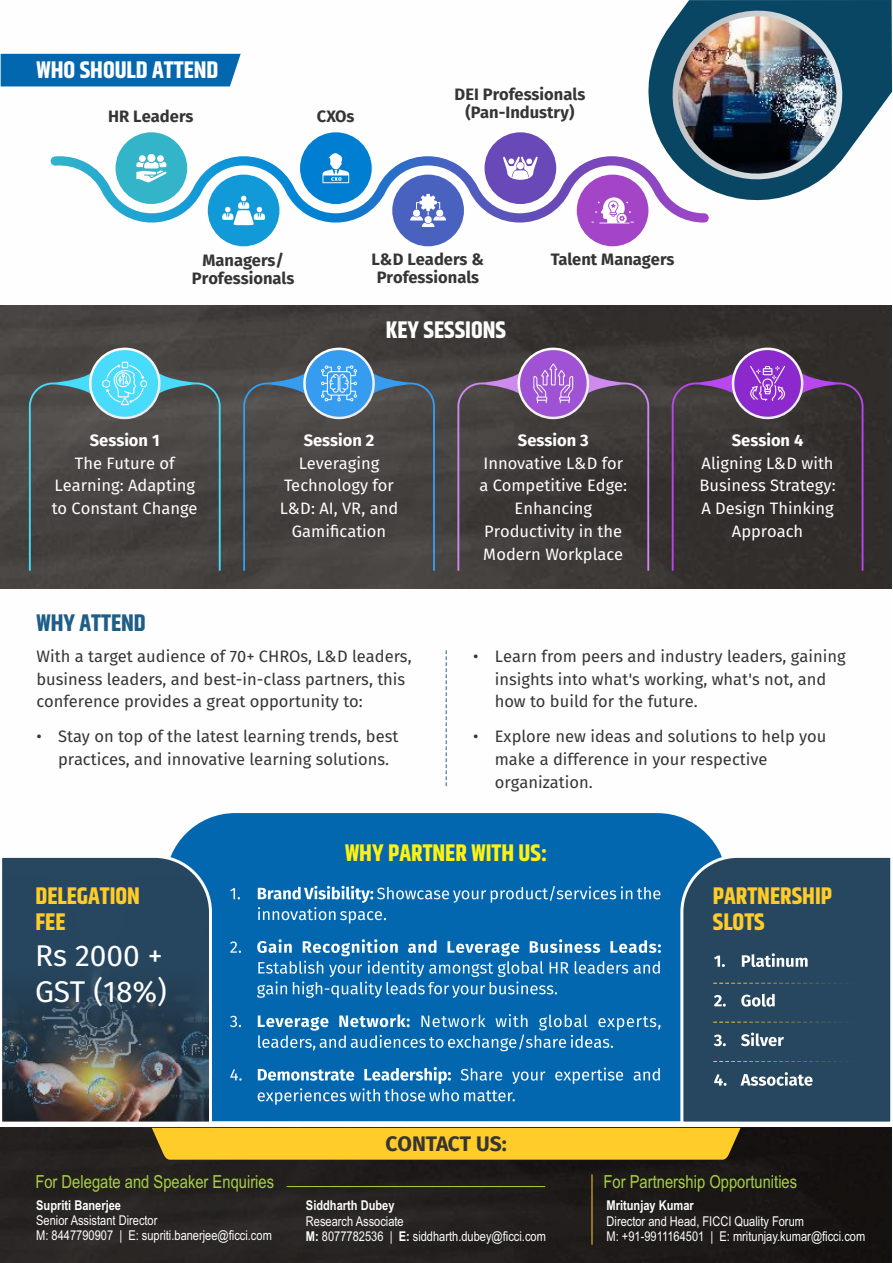
<style>
.page{position:relative;width:893px;height:1263px;background:#fff}
.page>*{position:absolute;margin:0;border:0;box-sizing:border-box;transform-origin:0 0}
.t1{font:30px/36px "Fira Sans";color:#fefefe}
.t2{font:700 24px/25.7px "Khand";color:#ffcc29}
.t3{font:700 24px "Khand";color:#fefefe}
.t4{font:700 24px "Khand";color:#fff212}
.t5{font:700 24px "Khand";color:#1e5e87}
.t6{font:700 21px "Fira Sans";color:#373435}
.t7{font:18px "Arial Narrow";color:#a8cf45}
.t8{font:16.5px/22.8px "Fira Sans";color:#373435}
.t9{font:16.5px/22.8px "Fira Sans";color:#fefefe;text-align:center}
.t10{font:700 16.5px/17.9px "Fira Sans";color:#373435;text-align:center}
.t11{font:700 16.5px "Fira Sans";color:#fefefe}
.t12{font:13.5px/15.3px "Arial Narrow";color:#fefefe}
.t13{font:700 13.5px "Arial Narrow";color:#fefefe}
.s1{font-weight:700}
</style>
<div class="page">
<img style="left:1px;top:305px;width:891px;height:283px">
<img style="left:1px;top:1128px;width:891px;height:135px">
<div style="left:172px;top:813px;width:548px;height:308px;background:#0367b0"></div>
<img style="left:2px;top:853px;width:211px;height:269px">
<svg style="left:679px;top:853px;width:212px;height:269px;background:#30516b"></svg>
<svg style="left:230px;top:886px;width:430px;height:181px;background:#1773b6"></svg>
<svg style="left:258px;top:1067px;width:402px;height:38px;background:#1572b5"></svg>
<svg style="left:230px;top:1051px;width:285px;height:50px;background:#287dbb"></svg>
<svg style="left:230px;top:939px;width:431px;height:112px;background:#287dbb"></svg>
<div style="left:152px;top:1128px;width:588px;height:32px;background:#ffcc29"></div>
<hr style="left:592px;top:1174px;width:1px;height:70px;background:#ffcc29">
<hr style="left:287px;top:1186px;width:258px;height:1px;background:#a8cf45">
<div style="left:208px;top:175px;width:71px;height:71px;background:#1199d8;border-radius:50%"></div>
<div style="left:392px;top:175px;width:72px;height:71px;background:#4962c0;border-radius:50%"></div>
<div style="left:577px;top:175px;width:71px;height:71px;background:#a445c8;border-radius:50%"></div>
<svg style="left:688px;top:0;width:204px;height:146px;fill:#084663"></svg>
<svg style="left:29px;top:348px;width:192px;height:223px;background:#4d595a"></svg>
<svg style="left:446px;top:650px;width:1px;height:137px"></svg>
<svg style="left:713px;top:953px;width:178px;height:133px;background:#365369"></svg>
<svg style="left:243px;top:348px;width:192px;height:223px;background:#4a5258"></svg>
<svg style="left:457px;top:348px;width:192px;height:223px;background:#4e434c"></svg>
<svg style="left:672px;top:348px;width:191px;height:223px;background:#433543"></svg>
<svg style="left:1px;top:1px;width:851px;height:226px"></svg>
<h2 class="t3" style="left:37px;top:53px;width:183px">WHO SHOULD ATTEND</h2>
<p class="t10" style="left:108px;top:108px;width:87px">HR Leaders</p>
<p class="t10" style="left:317px;top:107px;width:39px">CXOs</p>
<p class="t10" style="left:455px;top:86px;width:132px">DEI Professionals (Pan-Industry)</p>
<p class="t10" style="left:192px;top:252px;width:104px">Managers/<br>Professionals</p>
<p class="t10" style="left:372px;top:251px;width:114px">L&amp;D Leaders &amp;<br>Professionals</p>
<h2 class="t3" style="left:386px;top:312px;width:122px">KEY SESSIONS</h2>
<p class="t10" style="left:551px;top:251px;width:125px">Talent Managers</p>
<p class="t11" style="left:90px;top:430px;width:71px">Session 1</p>
<p class="t9" style="left:52px;top:452px;width:147px">The Future of<br>Learning: Adapting to Constant Change</p>
<h2 class="t5" style="left:37px;top:606px;width:111px">WHY ATTEND</h2>
<p class="t11" style="left:304px;top:430px;width:72px">Session 2</p>
<p class="t9" style="left:280px;top:452px;width:120px">Leveraging<br>Technology for<br>L&amp;D: AI, VR, and<br>Gamification</p>
<p class="t11" style="left:518px;top:430px;width:72px">Session 3</p>
<p class="t9" style="left:479px;top:452px;width:149px">Innovative L&amp;D for a Competitive Edge:<br>Enhancing<br>Productivity in the<br>Modern Workplace</p>
<p class="t11" style="left:732px;top:430px;width:73px">Session 4</p>
<p class="t9" style="left:700px;top:452px;width:138px">Aligning L&amp;D with<br>Business Strategy:<br>A Design Thinking<br>Approach</p>
<p class="t8" style="left:37px;top:645px;width:377px">With a target audience of 70+ CHROs, L&amp;D leaders, business leaders, and best-in-class partners, this conference provides a great opportunity to:</p>
<p class="t8" style="left:58px;top:725px;width:342px;text-indent:-22px">• Stay on top of the latest learning trends, best practices, and innovative learning solutions.</p>
<p class="t8" style="left:495px;top:645px;width:352px;text-indent:-22px">• Learn from peers and industry leaders, gaining insights into what's working, what's not, and how to build for the future.</p>
<p class="t8" style="left:495px;top:725px;width:333px;text-indent:-22px">• Explore new ideas and solutions to help you make a difference in your respective organization.</p>
<h2 class="t2" style="left:36px;top:884px;width:106px">DELEGATION<br>FEE</h2>
<h1 class="t1" style="left:35px;top:938px;width:134px">Rs 2000 +<br>GST (18%)</h1>
<h2 class="t4" style="left:345px;top:835px;width:204px">WHY PARTNER WITH US:</h2>
<p class="t6" style="left:385px;top:1131px;width:123px">CONTACT US:</p>
<h2 class="t2" style="left:713px;top:884px;width:121px">PARTNERSHIP<br>SLOTS</h2>
<p class="t7" style="left:35px;top:1174px;width:240px">For Delegate and Speaker Enquiries</p>
<p class="t7" style="left:604px;top:1175px;width:195px">For Partnership Opportunities</p>
<p class="t13" style="left:36px;top:1200px;width:86px">Supriti Banerjee</p>
<p class="t12" style="left:36px;top:1214px;width:237px">Senior Assistant Director<br>M: 8447790907 | E: supriti.banerjee@ficci.com</p>
<p class="t13" style="left:306px;top:1200px;width:90px">Siddharth Dubey</p>
<p class="t12" style="left:306px;top:1214px;width:241px">Research Associate<br><span class="s1">M:</span> 8077782536 | <span class="s1">E:</span> siddharth.dubey@ficci.com</p>
<p class="t13" style="left:607px;top:1200px;width:89px">Mritunjay Kumar</p>
<p class="t12" style="left:607px;top:1214px;width:260px">Director and Head, FICCI Quality Forum<br>M: +91-9911164501 | E: mritunjay.kumar@ficci.com</p>
</div>
